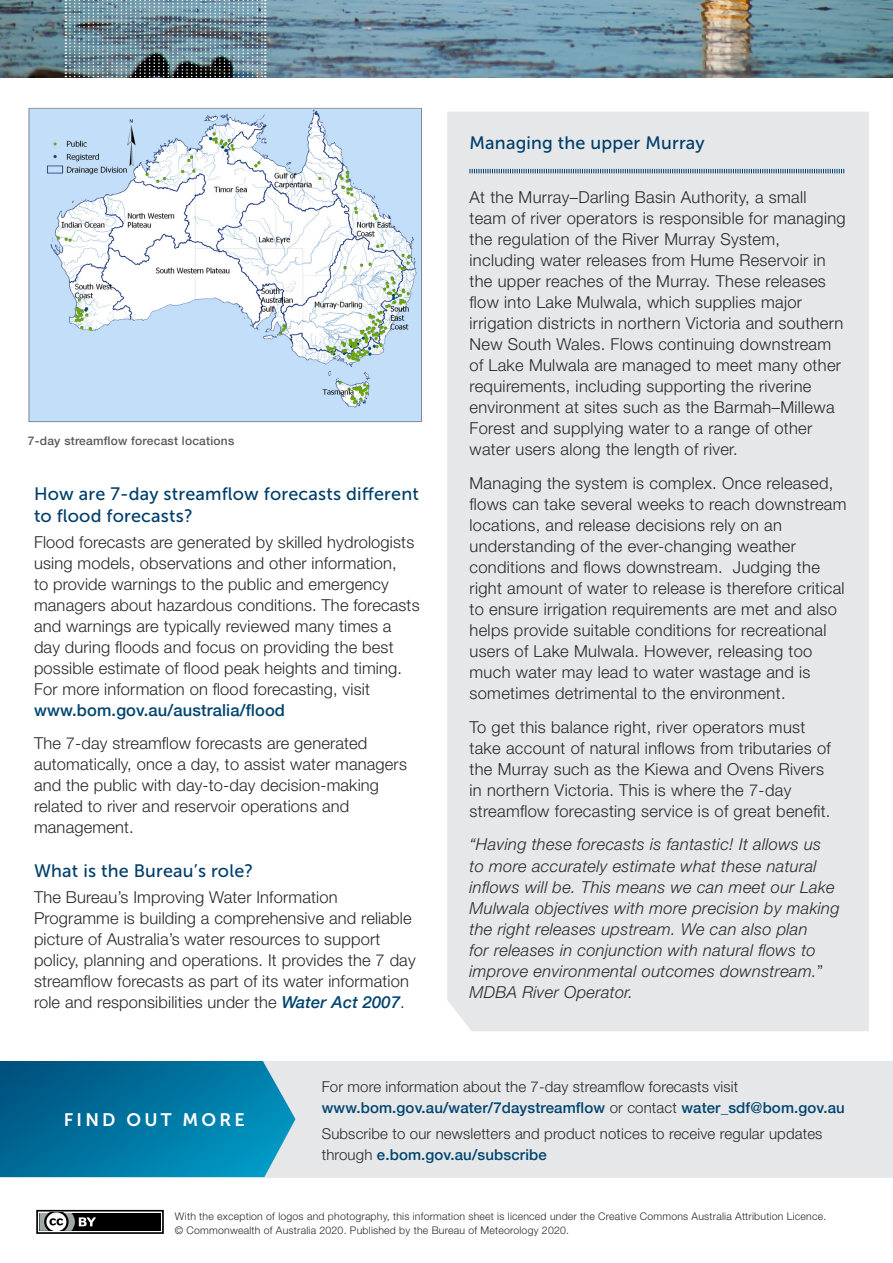
<style>
.page{position:relative;width:893px;height:1263px;background:#fff}
.page>*{position:absolute;margin:0;border:0;box-sizing:border-box;transform-origin:0 0}
.t1{font:18px/22.5px "Museo Sans 500";letter-spacing:.01em;color:#003e6b}
.Find_out_more{font:18px "Museo Sans 700";letter-spacing:.18em;color:#fff}
.Body{font:300 16.5px/21px "Helvetica Neue LT Std";letter-spacing:.02em;color:#292829}
.Body-2{font:italic 300 16.5px/21px "Helvetica Neue LT Std";letter-spacing:.02em;color:#292829}
.More_Info_text{font:300 15px/21px "Helvetica Neue LT Std";letter-spacing:.01em;color:#292829}
.Figure_caption{font:500 12px "Helvetica Neue LT Std";letter-spacing:.02em;color:#58595b}
.Creative_Commons{font:300 10.5px/13.5px "Helvetica Neue LT Std";letter-spacing:.02em;color:#292829}
.s1{font-family:"Helvetica Neue";font-weight:500;color:#004470}
.s2{font-family:"Helvetica Neue";font-weight:500;font-style:italic;color:#004470}
.s3{font-style:normal}
</style>
<div class="page">
<div style="left:0;top:1061px;width:893px;height:116px;background:#e6e7e8"></div>
<svg style="left:0;top:1061px;width:295px;height:116px;background:#0c7aa4"></svg>
<div style="left:36px;top:1210px;width:128px;height:23px;border:2px solid #000"></div>
<div style="left:39px;top:1213px;width:122px;height:18px;background:#000"></div>
<svg style="left:39px;top:1213px;width:57px;height:18px"></svg>
<div style="left:447px;top:112px;width:422px;height:919px;background:#e6e7e8"></div>
<svg style="left:469px;top:169px;width:375px;height:4px"></svg>
<img style="left:0;top:0;width:893px;height:78px">
<img style="left:65px;top:0;width:201px;height:77px">
<img style="left:28px;top:108px;width:394px;height:315px">
<p class="Figure_caption" style="left:28px;top:434px;width:208px">7-day streamflow forecast locations</p>
<h2 class="t1" style="left:34px;top:482px;width:386px">How are 7-day streamflow forecasts different to flood forecasts?</h2>
<p class="Body" style="left:34px;top:531px;width:387px">Flood forecasts are generated by skilled hydrologists using models, observations and other information,<br>to provide warnings to the public and emergency managers about hazardous conditions. The forecasts and warnings are typically reviewed many times a day during floods and focus on providing the best possible estimate of flood peak heights and timing.<br>For more information on flood forecasting, visit <span class="s1">www.bom.gov.au/australia/flood</span></p>
<p class="Body" style="left:34px;top:733px;width:374px">The 7-day streamflow forecasts are generated automatically, once a day, to assist water managers and the public with day-to-day decision-making related to river and reservoir operations and management.</p>
<h2 class="t1" style="left:34px;top:860px;width:221px">What is the Bureau’s role?</h2>
<p class="Body" style="left:34px;top:886px;width:383px">The Bureau’s Improving Water Information Programme is building a comprehensive and reliable picture of Australia’s water resources to support policy, planning and operations. It provides the 7 day streamflow forecasts as part of its water information role and responsibilities under the <span class="s2">Water Act 2007</span>.</p>
<h2 class="t1" style="left:469px;top:131px;width:237px">Managing the upper Murray</h2>
<p class="Body" style="left:469px;top:186px;width:378px">At the Murray–Darling Basin Authority, a small team of river operators is responsible for managing the regulation of the River Murray System, including water releases from Hume Reservoir in the upper reaches of the Murray. These releases flow into Lake Mulwala, which supplies major irrigation districts in northern Victoria and southern New South Wales. Flows continuing downstream of Lake Mulwala are managed to meet many other requirements, including supporting the riverine environment at sites such as the Barmah–Millewa Forest and supplying water to a range of other water users along the length of river.</p>
<p class="Body" style="left:469px;top:472px;width:378px">Managing the system is complex. Once released, flows can take several weeks to reach downstream locations, and release decisions rely on an understanding of the ever-changing weather conditions and flows downstream. Judging the right amount of water to release is therefore critical to ensure irrigation requirements are met and also helps provide suitable conditions for recreational users of Lake Mulwala. However, releasing too much water may lead to water wastage and is sometimes detrimental to the environment.</p>
<p class="Body" style="left:469px;top:716px;width:363px">To get this balance right, river operators must take account of natural inflows from tributaries of the Murray such as the Kiewa and Ovens Rivers in northern Victoria. This is where the 7-day streamflow forecasting service is of great benefit.</p>
<p class="Body-2" style="left:469px;top:834px;width:372px">“Having these forecasts is fantastic! It allows us to more accurately estimate what these natural inflows will be. This means we can meet our Lake Mulwala objectives with more precision by making the right releases upstream. We can also plan<br>for releases in conjunction with natural flows to improve environmental outcomes downstream.<span class="s3">” </span>MDBA River Operator.</p>
<p class="Find_out_more" style="left:64px;top:1109px;width:183px">FIND OUT MORE</p>
<p class="More_Info_text" style="left:322px;top:1076px;width:525px">For more information about the 7-day streamflow forecasts visit <span class="s1">www.bom.gov.au/water/7daystreamflow</span> or contact <span class="s1">water_sdf@bom.gov.au</span></p>
<p class="More_Info_text" style="left:322px;top:1122px;width:502px">Subscribe to our newsletters and product notices to receive regular updates through <span class="s1">e.bom.gov.au/subscribe</span></p>
<p class="Creative_Commons" style="left:175px;top:1209px;width:653px">With the exception of logos and photography, this information sheet is licenced under the Creative Commons Australia Attribution Licence. © Commonwealth of Australia 2020. Published by the Bureau of Meteorology 2020.</p>
</div>
